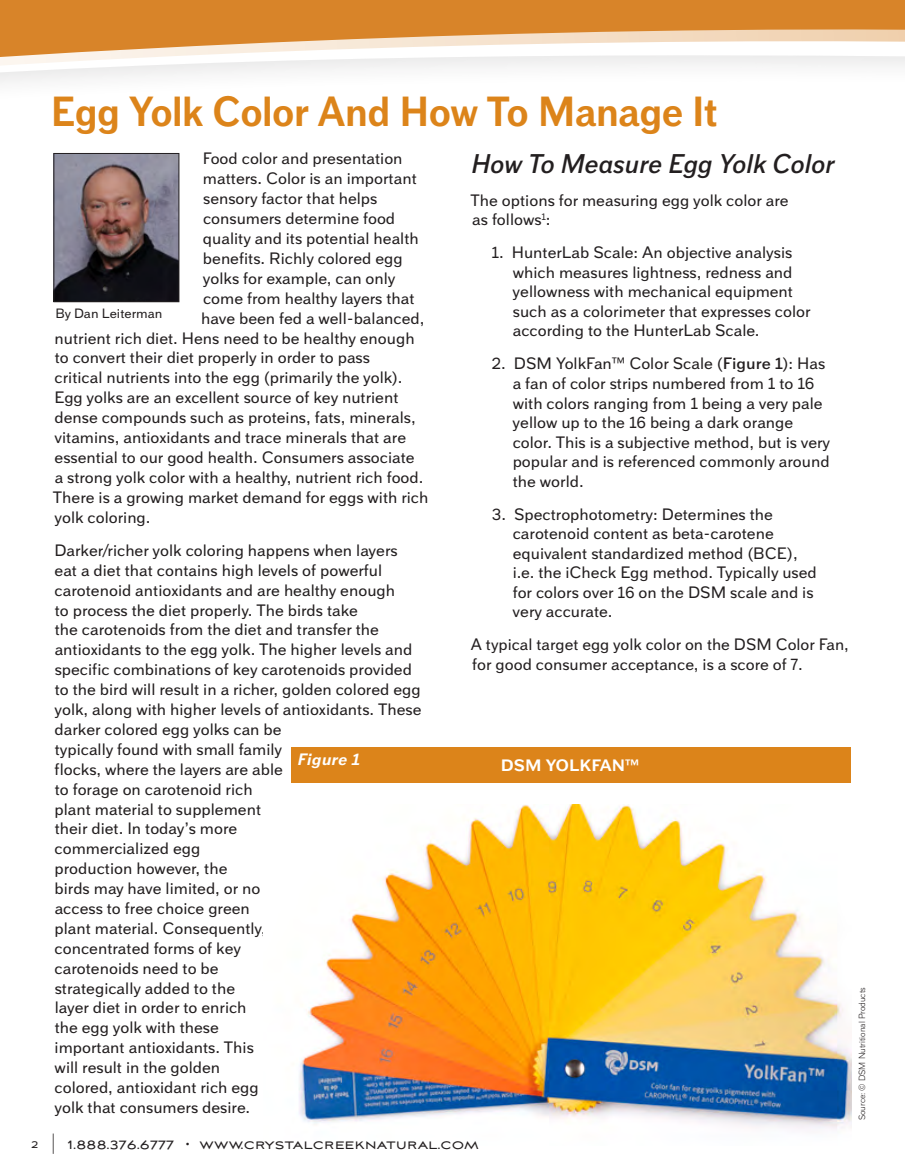
<style>
.page{position:relative;width:905px;height:1175px;background:#fff}
.page>*{position:absolute;margin:0;border:0;box-sizing:border-box;transform-origin:0 0}
.t1{font:700 42px "Armitage";letter-spacing:-.025em;color:#dc841a;scale:.9 1}
.t2{font:italic 600 27px "Armitage";color:#231f20;scale:.94 1}
.t3{font:16.5px/20px "Armitage";color:#231f20}
.t4{font:700 16.5px "Armitage";color:#fff}
.t5{font:italic 700 16.5px "Armitage";letter-spacing:.01em;color:#fff}
.t6{font:15px "Aviano Sans";letter-spacing:.02em;color:#231f20}
.t7{font:13.5px "Armitage";color:#231f20}
.t8{font:300 9px "Armitage";color:#231f20}
.s1{font-weight:600}
.s2{font-size:12px}
.s3{font-weight:300;font-size:22.5px}
.s4{font-size:9px}
</style>
<div class="page">
<svg style="left:0;top:0;width:904px;height:258px"></svg>
<img style="left:56px;top:155px;width:121px;height:145px">
<div style="left:54px;top:153px;width:125px;height:149px;border:1px solid #231f20"></div>
<img style="left:299px;top:804px;width:552px;height:325px">
<div style="left:291px;top:747px;width:559px;height:35px;background:#dc841a"></div>
<h1 class="t1" style="left:51px;top:86px;width:742px">Egg Yolk Color And How To Manage It</h1>
<p class="t3" style="left:203px;top:148px;width:201px">Food color and presentation</p>
<p class="t3" style="left:203px;top:168px;width:215px">matters. Color is an important</p>
<p class="t3" style="left:203px;top:188px;width:176px">sensory factor that helps</p>
<p class="t3" style="left:203px;top:208px;width:194px">consumers determine food</p>
<p class="t3" style="left:203px;top:228px;width:217px">quality and its potential health</p>
<p class="t3" style="left:203px;top:248px;width:201px">benefits. Richly colored egg</p>
<p class="t3" style="left:203px;top:268px;width:194px">yolks for example, can only</p>
<p class="t3" style="left:203px;top:288px;width:213px">come from healthy layers that</p>
<p class="t3" style="left:201px;top:307px;width:225px">have been fed a well-balanced,</p>
<p class="t3" style="left:55px;top:327px;width:361px">nutrient rich diet. Hens need to be healthy enough</p>
<p class="t3" style="left:55px;top:347px;width:317px">to convert their diet properly in order to pass</p>
<p class="t3" style="left:55px;top:367px;width:349px">critical nutrients into the egg (primarily the yolk).</p>
<p class="t3" style="left:54px;top:387px;width:345px">Egg yolks are an excellent source of key nutrient</p>
<p class="t3" style="left:55px;top:407px;width:362px">dense compounds such as proteins, fats, minerals,</p>
<p class="t3" style="left:54px;top:427px;width:353px">vitamins, antioxidants and trace minerals that are</p>
<p class="t3" style="left:55px;top:447px;width:361px">essential to our good health. Consumers associate</p>
<p class="t3" style="left:55px;top:466px;width:370px">a strong yolk color with a healthy, nutrient rich food.</p>
<p class="t3" style="left:53px;top:486px;width:377px">There is a growing market demand for eggs with rich</p>
<p class="t3" style="left:54px;top:506px;width:98px">yolk coloring.</p>
<p class="t3" style="left:54px;top:540px;width:368px">Darker/richer yolk coloring happens when layers eat a diet that contains high levels of powerful carotenoid antioxidants and are healthy enough<br>to process the diet properly. The birds take<br>the carotenoids from the diet and transfer the antioxidants to the egg yolk. The higher levels and specific combinations of key carotenoids provided to the bird will result in a richer, golden colored egg yolk, along with higher levels of antioxidants. These darker colored egg yolks can be<br>typically found with small family<br>flocks, where the layers are able<br>to forage on carotenoid rich<br>plant material to supplement<br>their diet. In today’s more<br>commercialized egg<br>production however, the<br>birds may have limited, or no<br>access to free choice green<br>plant material. Consequently,<br>concentrated forms of key<br>carotenoids need to be<br>strategically added to the<br>layer diet in order to enrich<br>the egg yolk with these<br>important antioxidants. This<br>will result in the golden<br>colored, antioxidant rich egg<br>yolk that consumers desire.</p>
<h2 class="t2" style="left:470px;top:147px;width:388px">How To Measure Egg Yolk Color</h2>
<p class="t3" style="left:470px;top:190px;width:319px;line-height:19.5px">The options for measuring egg yolk color are as follows<sup>1</sup>:</p>
<p class="t3" style="left:512px;top:242px;width:299px;line-height:19.5px;text-indent:-21px">1. HunterLab Scale: An objective analysis which measures lightness, redness and yellowness with mechanical equipment such as a colorimeter that expresses color according to the HunterLab Scale.</p>
<p class="t3" style="left:512px;top:353px;width:319px;line-height:19.5px;text-indent:-21px">2. DSM YolkFan™ Color Scale (<span class="s1">Figure 1</span>): Has a fan of color strips numbered from 1 to 16 with colors ranging from 1 being a very pale yellow up to the 16 being a dark orange color. This is a subjective method, but is very popular and is referenced commonly around the world.</p>
<p class="t3" style="left:512px;top:503px;width:306px;line-height:19.5px;text-indent:-20px">3. Spectrophotometry: Determines the carotenoid content as beta-carotene equivalent standardized method (BCE), i.e. the iCheck Egg method. Typically used for colors over 16 on the DSM scale and is very accurate.</p>
<p class="t3" style="left:471px;top:634px;width:379px;line-height:19.5px">A typical target egg yolk color on the DSM Color Fan, for good consumer acceptance, is a score of 7.</p>
<p class="t7" style="left:55px;top:305px;width:109px">By Dan Leiterman</p>
<p class="t5" style="left:297px;top:749px;width:64px">Figure 1</p>
<p class="t4" style="left:500px;top:756px;width:140px">DSM YOLKFAN™</p>
<p class="t6" style="left:31px;top:1136px;width:449px"><span class="s2">2</span> <span class="s3">|</span> 1.888.376.6777 <span class="s4">•</span> www.crystalcreeknatural.com</p>
<p class="t8" style="left:856px;top:1120px;width:135px;rotate:-90deg">Source: © DSM Nutritional Products</p>
</div>
